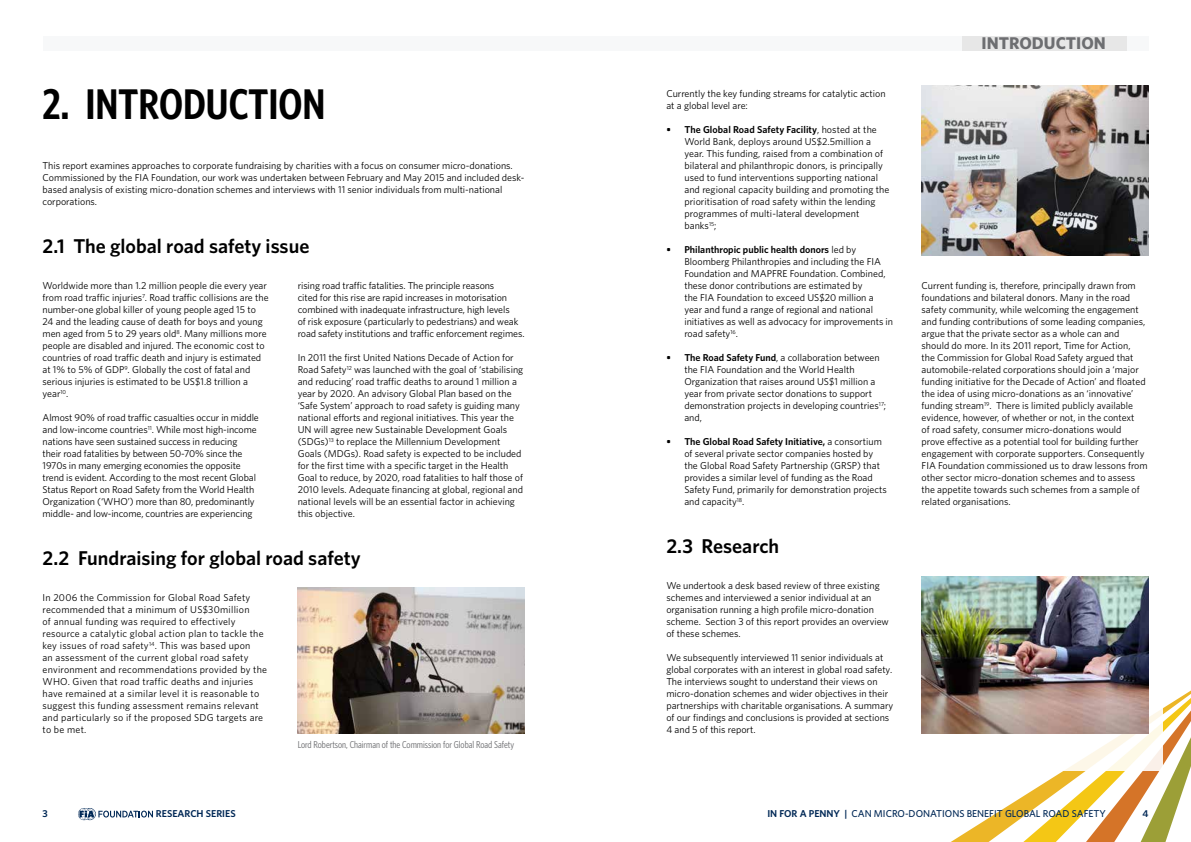
<style>
.page{position:relative;width:1191px;height:842px;background:#fff}
.page>*{position:absolute;margin:0;border:0;box-sizing:border-box;transform-origin:0 0}
.t1{font:600 43px "Whitney Condensed";color:#000}
.t2{font:600 20px "Whitney";color:#000}
.t3{font:700 17px "Whitney";color:#6d6e71}
.t4{font:10px/12px "Whitney";color:#000}
.t5{font:10px/12px "Whitney";letter-spacing:.025em;color:#000}
.t6{font:10px "Whitney Condensed";color:#6d6e71}
.t7{font:500 10px "Whitney";color:#002856}
.t8{font:600 10px "Whitney";color:#002856}
.s1{font-weight:600}
</style>
<div class="page">
<svg style="left:951px;top:690px;width:240px;height:152px"></svg>
<svg style="left:78px;top:808px;width:75px;height:12px"></svg>
<div style="left:43px;top:36px;width:1105px;height:14px;background:#f7f8f9"></div>
<div style="left:962px;top:36px;width:165px;height:14px;background:#e7e7e7"></div>
<div style="left:652px;top:670px;width:510px;height:101px;background:#fff"></div>
<img style="left:298px;top:588px;width:226px;height:146px">
<img style="left:921px;top:577px;width:227px;height:157px">
<img style="left:921px;top:85px;width:227px;height:170px">
<h1 class="t1" style="left:43px;top:77px;width:285px">2. INTRODUCTION</h1>
<p class="t4" style="left:43px;top:159px;width:483px">This report examines approaches to corporate fundraising by charities with a focus on consumer micro-donations.<br>Commissioned by the FIA Foundation, our work was undertaken between February and May 2015 and included desk&shy;based analysis of existing micro-donation schemes and interviews with 11 senior individuals from multi-national corporations.</p>
<h2 class="t2" style="left:43px;top:233px;width:268px">2.1 The global road safety issue</h2>
<p class="t4" style="left:43px;top:279px;width:227px">Worldwide more than 1.2 million people die every year from road traffic injuries<sup>7</sup>. Road traffic collisions are the number-one global killer of young people aged 15 to 24 and the leading cause of death for boys and young men aged from 5 to 29 years old<sup>8</sup>. Many millions more people are disabled and injured. The economic cost to countries of road traffic death and injury is estimated at 1% to 5% of GDP<sup>9</sup>. Globally the cost of fatal and serious injuries is estimated to be US$1.8 trillion a year<sup>10</sup>.</p>
<p class="t4" style="left:43px;top:411px;width:218px">Almost 90% of road traffic casualties occur in middle and low-income countries<sup>11</sup>. While most high-income nations have seen sustained success in reducing<br>their road fatalities by between 50-70% since the 1970s in many emerging economies the opposite trend is evident. According to the most recent Global Status Report on Road Safety from the World Health Organization (‘WHO’) more than 80, predominantly middle- and low-income, countries are experiencing</p>
<p class="t4" style="left:298px;top:279px;width:228px">rising road traffic fatalities. The principle reasons<br>cited for this rise are rapid increases in motorisation combined with inadequate infrastructure, high levels<br>of risk exposure (particularly to pedestrians) and weak road safety institutions and traffic enforcement regimes.</p>
<p class="t4" style="left:298px;top:351px;width:227px">In 2011 the first United Nations Decade of Action for Road Safety<sup>12</sup> was launched with the goal of ‘stabilising and reducing’ road traffic deaths to around 1 million a year by 2020. An advisory Global Plan based on the ‘Safe System’ approach to road safety is guiding many national efforts and regional initiatives. This year the UN will agree new Sustainable Development Goals (SDGs)<sup>13</sup> to replace the Millennium Development Goals (MDGs). Road safety is expected to be included for the first time with a specific target in the Health Goal to reduce, by 2020, road fatalities to half those of 2010 levels. Adequate financing at global, regional and national levels will be an essential factor in achieving this objective.</p>
<h2 class="t2" style="left:43px;top:545px;width:319px">2.2 Fundraising for global road safety</h2>
<p class="t5" style="left:43px;top:591px;width:226px">In 2006 the Commission for Global Road Safety recommended that a minimum of US$30million<br>of annual funding was required to effectively resource a catalytic global action plan to tackle the key issues of road safety<sup>14</sup>. This was based upon<br>an assessment of the current global road safety environment and recommendations provided by the WHO. Given that road traffic deaths and injuries have remained at a similar level it is reasonable to suggest this funding assessment remains relevant and particularly so if the proposed SDG targets are to be met.</p>
<p class="t6" style="left:298px;top:738px;width:218px">Lord Robertson, Chairman of the Commission for Global Road Safety</p>
<p class="t4" style="left:666px;top:87px;width:221px">Currently the key funding streams for catalytic action at a global level are:</p>
<p class="t4" style="left:684px;top:123px;width:206px;text-indent:-18px"><span class="s1">• The Global Road Safety Facility</span>, hosted at the World Bank, deploys around US$2.5million a year. This funding, raised from a combination of bilateral and philanthropic donors, is principally used to fund interventions supporting national and regional capacity building and promoting the prioritisation of road safety within the lending programmes of multi-lateral development banks<sup>15</sup>;</p>
<p class="t4" style="left:684px;top:243px;width:210px;text-indent:-18px"><span class="s1">• Philanthropic public health donors</span> led by Bloomberg Philanthropies and including the FIA Foundation and MAPFRE Foundation. Combined, these donor contributions are estimated by<br>the FIA Foundation to exceed US$20 million a year and fund a range of regional and national initiatives as well as advocacy for improvements in road safety<sup>16</sup>.</p>
<p class="t4" style="left:684px;top:351px;width:203px;text-indent:-18px"><span class="s1">• The Road Safety Fund</span>, a collaboration between the FIA Foundation and the World Health Organization that raises around US$1 million a year from private sector donations to support demonstration projects in developing countries<sup>17</sup>; and,</p>
<p class="t4" style="left:684px;top:435px;width:204px;text-indent:-18px"><span class="s1">• The Global Road Safety Initiative,</span> a consortium of several private sector companies hosted by the Global Road Safety Partnership (GRSP) that provides a similar level of funding as the Road Safety Fund, primarily for demonstration projects and capacity<sup>18</sup>.</p>
<h2 class="t2" style="left:666px;top:533px;width:114px">2.3 Research</h2>
<p class="t4" style="left:666px;top:579px;width:224px">We undertook a desk based review of three existing schemes and interviewed a senior individual at an organisation running a high profile micro-donation scheme. Section 3 of this report provides an overview of these schemes.</p>
<p class="t4" style="left:666px;top:651px;width:228px">We subsequently interviewed 11 senior individuals at global corporates with an interest in global road safety.<br>The interviews sought to understand their views on micro-donation schemes and wider objectives in their partnerships with charitable organisations. A summary of our findings and conclusions is provided at sections 4 and 5 of this report.</p>
<h3 class="t3" style="left:981px;top:32px;width:126px">INTRODUCTION</h3>
<p class="t4" style="left:921px;top:279px;width:228px">Current funding is, therefore, principally drawn from foundations and bilateral donors. Many in the road safety community, while welcoming the engagement and funding contributions of some leading companies, argue that the private sector as a whole can and should do more. In its 2011 report, Time for Action,<br>the Commission for Global Road Safety argued that automobile-related corporations should join a ‘major funding initiative for the Decade of Action’ and floated the idea of using micro-donations as an ‘innovative’ funding stream<sup>19</sup>. There is limited publicly available evidence, however, of whether or not, in the context<br>of road safety, consumer micro-donations would<br>prove effective as a potential tool for building further engagement with corporate supporters. Consequently FIA Foundation commissioned us to draw lessons from other sector micro-donation schemes and to assess the appetite towards such schemes from a sample of related organisations.</p>
<p class="t8" style="left:43px;top:807px;width:7px">3</p>
<p class="t8" style="left:156px;top:807px;width:81px">RESEARCH SERIES</p>
<p class="t7" style="left:767px;top:807px;width:340px"><span class="s1">IN FOR A PENNY |</span> CAN MICRO-DONATIONS BENEFIT GLOBAL ROAD SAFETY</p>
<p class="t8" style="left:1142px;top:807px;width:7px">4</p>
</div>
